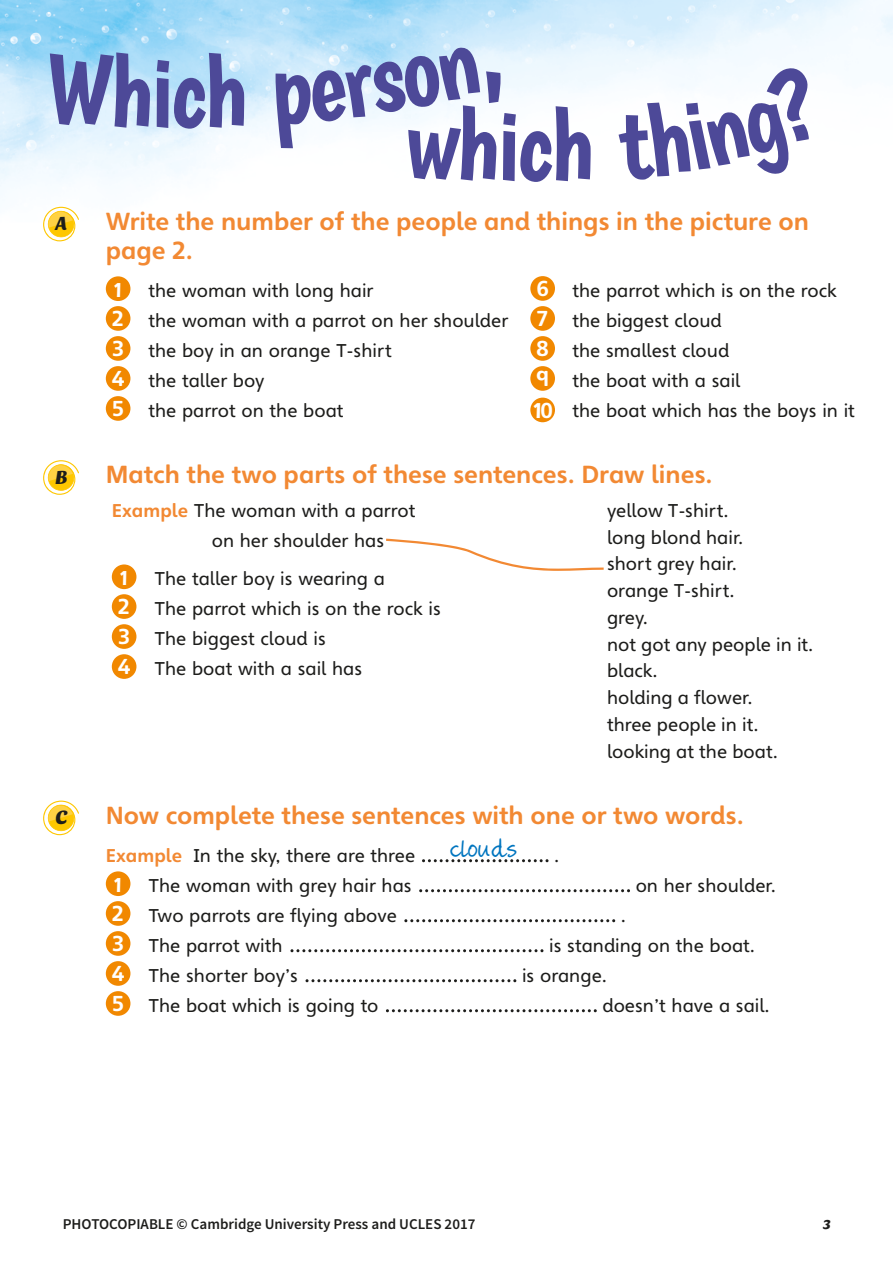
<style>
.page{position:relative;width:893px;height:1263px;background:#fff}
.page>*{position:absolute;margin:0;border:0;box-sizing:border-box;transform-origin:0 0}
.t1{font:102px "Boogaloo Regular infant CUP";color:#4d4998}
.t2{font:25.5px "Handfont PND";color:#0075bf}
.t3{font:700 24px/28.8px "Heinemann Special";color:#f28933}
.t4{font:700 22.5px "Sassoon Primary Std";color:#fff}
.t5{font:700 21px "Heinemann Special";color:#fff}
.t6{font:18px/26.7px "Heinemann Special";color:#1d1d1b}
.t7{font:600 15px "Source Sans Pro";color:#1d1d1b}
.t8{font:italic 800 13.5px "Sansita";color:#1d1d1b}
.s1{font-family:"Sassoon Primary Std";font-weight:700;font-size:24px;color:#fff}
.s2{font-weight:700;font-size:21px;color:#fff}
.s3{font-family:"Heinemann";font-weight:700;color:#f28933}
</style>
<div class="page">
<img style="left:0;top:0;width:893px;height:207px">
<div style="left:106px;top:276px;width:24px;height:25px;background:#f18800;border-radius:50%"></div>
<div style="left:530px;top:276px;width:25px;height:25px;background:#f18800;border-radius:50%"></div>
<div style="left:106px;top:306px;width:24px;height:25px;background:#f18800;border-radius:50%"></div>
<div style="left:530px;top:306px;width:25px;height:25px;background:#f18800;border-radius:50%"></div>
<div style="left:106px;top:336px;width:24px;height:25px;background:#f18800;border-radius:50%"></div>
<div style="left:530px;top:336px;width:25px;height:25px;background:#f18800;border-radius:50%"></div>
<div style="left:106px;top:366px;width:24px;height:25px;background:#f18800;border-radius:50%"></div>
<div style="left:530px;top:366px;width:25px;height:25px;background:#f18800;border-radius:50%"></div>
<div style="left:106px;top:396px;width:24px;height:25px;background:#f18800;border-radius:50%"></div>
<div style="left:530px;top:398px;width:25px;height:24px;background:#f18800;border-radius:50%"></div>
<div style="left:112px;top:564px;width:24px;height:25px;background:#f18800;border-radius:50%"></div>
<div style="left:112px;top:594px;width:24px;height:25px;background:#f18800;border-radius:50%"></div>
<div style="left:112px;top:624px;width:24px;height:25px;background:#f18800;border-radius:50%"></div>
<div style="left:112px;top:654px;width:24px;height:25px;background:#f18800;border-radius:50%"></div>
<svg style="left:422px;top:859px;width:126px;height:3px"></svg>
<div style="left:106px;top:871px;width:24px;height:25px;background:#f18800;border-radius:50%"></div>
<svg style="left:419px;top:889px;width:211px;height:3px"></svg>
<div style="left:106px;top:901px;width:24px;height:25px;background:#f18800;border-radius:50%"></div>
<svg style="left:404px;top:919px;width:211px;height:3px"></svg>
<div style="left:106px;top:931px;width:24px;height:25px;background:#f18800;border-radius:50%"></div>
<svg style="left:290px;top:949px;width:253px;height:3px"></svg>
<div style="left:106px;top:961px;width:24px;height:25px;background:#f18800;border-radius:50%"></div>
<svg style="left:306px;top:979px;width:210px;height:3px"></svg>
<div style="left:106px;top:991px;width:24px;height:25px;background:#f18800;border-radius:50%"></div>
<svg style="left:386px;top:1009px;width:211px;height:3px"></svg>
<svg style="left:386px;top:539px;width:218px;height:32px"></svg>
<svg style="left:48px;top:52px;width:103px;height:76px;background:#c3e6fa"></svg>
<svg style="left:208px;top:52px;width:37px;height:76px;background:#cae9fb"></svg>
<svg style="left:274px;top:45px;width:242px;height:136px"></svg>
<svg style="left:555px;top:106px;width:36px;height:75px"></svg>
<svg style="left:617px;top:64px;width:209px;height:117px"></svg>
<svg style="left:43px;top:207px;width:36px;height:34px"></svg>
<svg style="left:43px;top:460px;width:36px;height:35px"></svg>
<svg style="left:43px;top:800px;width:36px;height:35px"></svg>
<h1 class="t1" style="left:150px;top:30px;width:59px">ic</h1>
<h1 class="t1" style="left:517px;top:84px;width:38px">c</h1>
<h3 class="t3" style="left:106px;top:207px;width:705px">Write the number of the people and things in the picture on page 2.</h3>
<p class="t4" style="left:113px;top:277px;width:14px">1</p>
<p class="t6" style="left:148px;top:278px;width:227px">the woman with long hair</p>
<p class="t5" style="left:536px;top:276px;width:14px">6</p>
<p class="t6" style="left:572px;top:278px;width:266px">the parrot which is on the rock</p>
<p class="t5" style="left:112px;top:306px;width:13px">2</p>
<p class="t6" style="left:148px;top:308px;width:361px">the woman with a parrot on her shoulder</p>
<p class="t5" style="left:537px;top:306px;width:12px">7</p>
<p class="t6" style="left:572px;top:308px;width:151px">the biggest cloud</p>
<p class="t5" style="left:112px;top:336px;width:13px">3</p>
<p class="t6" style="left:148px;top:338px;width:245px">the boy in an orange T-shirt</p>
<p class="t5" style="left:536px;top:336px;width:14px">8</p>
<p class="t6" style="left:572px;top:338px;width:158px">the smallest cloud</p>
<p class="t5" style="left:112px;top:366px;width:14px">4</p>
<p class="t6" style="left:148px;top:368px;width:118px">the taller boy</p>
<p class="t5" style="left:536px;top:366px;width:15px">9</p>
<p class="t6" style="left:572px;top:368px;width:170px">the boat with a sail</p>
<p class="t5" style="left:112px;top:396px;width:13px">5</p>
<p class="t6" style="left:148px;top:398px;width:197px">the parrot on the boat</p>
<p class="t6" style="left:532px;top:398px;width:325px"><span class="s1">1</span><span class="s2">0</span> the boat which has the boys in it</p>
<h3 class="t3" style="left:106px;top:460px;width:608px">Match the two parts of these sentences. Draw lines.</h3>
<p class="t6" style="left:212px;top:495px;width:205px;line-height:30px;text-indent:-100px"><span class="s3">Example</span> The woman with a parrot on her shoulder has</p>
<p class="t4" style="left:119px;top:565px;width:14px">1</p>
<p class="t6" style="left:154px;top:566px;width:232px">The taller boy is wearing a</p>
<p class="t5" style="left:118px;top:594px;width:13px">2</p>
<p class="t6" style="left:154px;top:596px;width:288px">The parrot which is on the rock is</p>
<p class="t5" style="left:118px;top:624px;width:13px">3</p>
<p class="t6" style="left:154px;top:626px;width:173px">The biggest cloud is</p>
<p class="t5" style="left:118px;top:654px;width:14px">4</p>
<p class="t6" style="left:154px;top:656px;width:209px">The boat with a sail has</p>
<p class="t6" style="left:607px;top:497px;width:208px">yellow T-shirt.<br>long blond hair.<br>short grey hair.<br>orange T-shirt.<br>grey.<br>not got any people in it. black.<br>holding a flower.<br>three people in it. looking at the boat.</p>
<h3 class="t3" style="left:106px;top:801px;width:640px">Now complete these sentences with one or two words.</h3>
<p class="t6" style="left:106px;top:842px;width:311px"><span class="s3">Example</span> In the sky, there are three</p>
<h2 class="t2" style="left:450px;top:832px;width:70px">clouds</h2>
<p class="t6" style="left:554px;top:842px;width:7px">.</p>
<p class="t4" style="left:113px;top:872px;width:14px">1</p>
<p class="t6" style="left:148px;top:872px;width:265px">The woman with grey hair has</p>
<p class="t6" style="left:636px;top:872px;width:142px">on her shoulder.</p>
<p class="t5" style="left:112px;top:901px;width:13px">2</p>
<p class="t6" style="left:148px;top:902px;width:250px">Two parrots are flying above</p>
<p class="t6" style="left:621px;top:902px;width:7px">.</p>
<p class="t5" style="left:112px;top:931px;width:13px">3</p>
<p class="t6" style="left:148px;top:932px;width:136px">The parrot with</p>
<p class="t6" style="left:549px;top:932px;width:207px">is standing on the boat.</p>
<p class="t5" style="left:112px;top:961px;width:14px">4</p>
<p class="t6" style="left:148px;top:962px;width:151px">The shorter boy’s</p>
<p class="t6" style="left:522px;top:962px;width:86px">is orange.</p>
<p class="t5" style="left:112px;top:991px;width:13px">5</p>
<p class="t6" style="left:148px;top:992px;width:232px">The boat which is going to</p>
<p class="t6" style="left:602px;top:992px;width:169px">doesn’t have a sail.</p>
<p class="t7" style="left:63px;top:1214px;width:414px">PHOTOCOPIABLE © Cambridge University Press and UCLES 2017</p>
<p class="t8" style="left:823px;top:1216px;width:9px">3</p>
</div>
